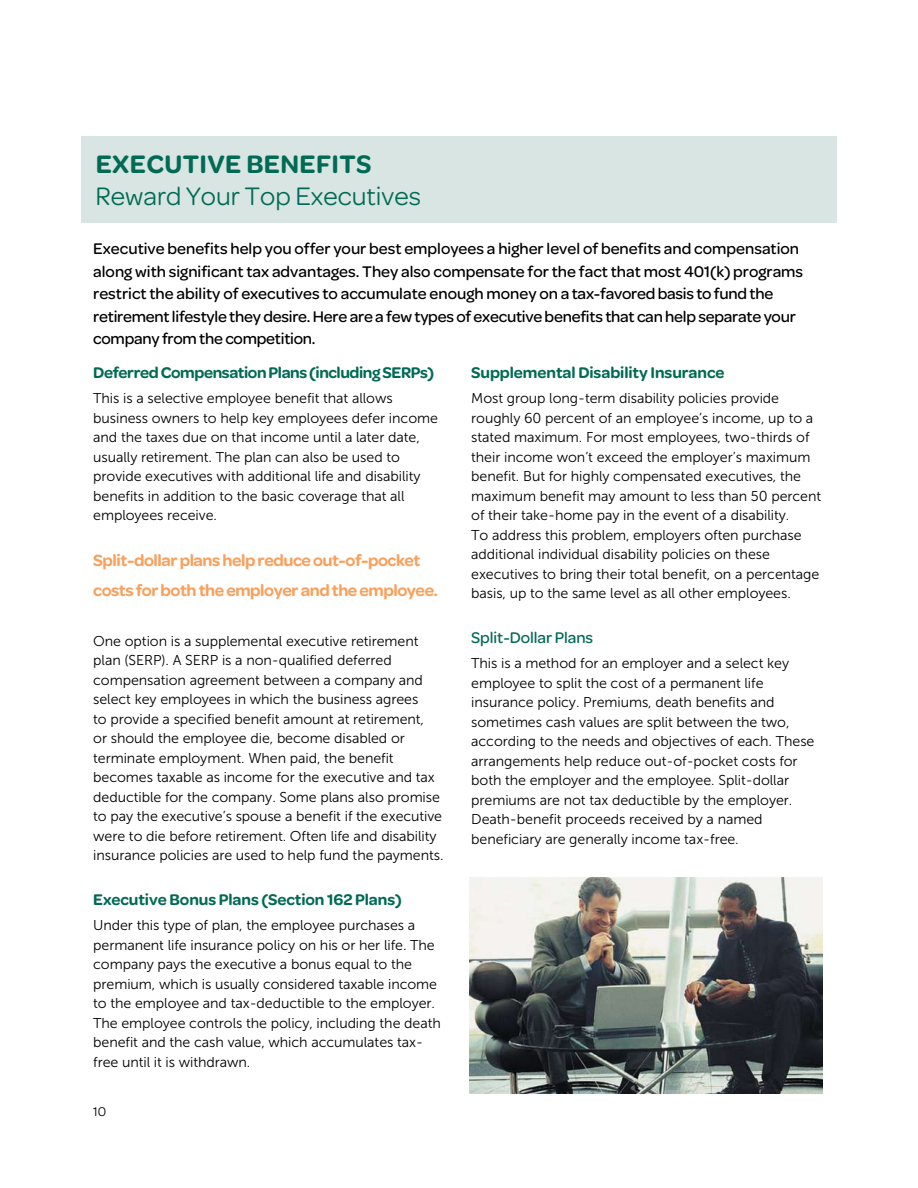
<style>
.page{position:relative;width:918px;height:1188px;background:#fff}
.page>*{position:absolute;margin:0;border:0;box-sizing:border-box;transform-origin:0 0}
.t1{font:27px "Omnes";color:#006a55}
.t2{font:600 27px "Omnes";letter-spacing:.015em;color:#006a55}
.t3{font:600 17.25px/30px "Omnes";letter-spacing:-.025em;color:#f9a05c}
.t4{font:500 16.5px/22.5px "Omnes";color:#000}
.t5{font:600 16.5px "Omnes";letter-spacing:-.005em;color:#006a55}
.t6{font:600 16.5px "Omnes";letter-spacing:-.025em;color:#006a55}
.t7{font:500 16.5px "Omnes";letter-spacing:-.005em;color:#006a55}
.t8{font:14.25px/19.5px "Museo Sans 300";letter-spacing:-.005em;color:#000}
.t9{font:13.5px "Omnes";color:#000}
</style>
<div class="page">
<div style="left:81px;top:136px;width:756px;height:87px;background:#d9e5e2"></div>
<img style="left:470px;top:877px;width:352px;height:216px">
<h1 class="t2" style="left:96px;top:148px;width:277px">EXECUTIVE BENEFITS</h1>
<h1 class="t1" style="left:96px;top:181px;width:327px">Reward Your Top Executives</h1>
<p class="t4" style="left:93px;top:238px;width:712px">Executive benefits help you offer your best employees a higher level of benefits and compensation along with significant tax advantages. They also compensate for the fact that most 401(k) programs restrict the ability of executives to accumulate enough money on a tax-favored basis to fund the retirement lifestyle they desire. Here are a few types of executive benefits that can help separate your company from the competition.</p>
<p class="t6" style="left:93px;top:364px;width:342px">Deferred Compensation Plans (including SERPs)</p>
<p class="t8" style="left:93px;top:389px;width:346px">This is a selective employee benefit that allows business owners to help key employees defer income and the taxes due on that income until a later date, usually retirement. The plan can also be used to provide executives with additional life and disability benefits in addition to the basic coverage that all employees receive.</p>
<p class="t3" style="left:93px;top:546px;width:346px">Split-dollar plans help reduce out-of-pocket costs for both the employer and the employee.</p>
<p class="t8" style="left:93px;top:631px;width:352px">One option is a supplemental executive retirement plan (SERP). A SERP is a non-qualified deferred compensation agreement between a company and select key employees in which the business agrees<br>to provide a specified benefit amount at retirement,<br>or should the employee die, become disabled or terminate employment. When paid, the benefit becomes taxable as income for the executive and tax deductible for the company. Some plans also promise to pay the executive’s spouse a benefit if the executive were to die before retirement. Often life and disability insurance policies are used to help fund the payments.</p>
<p class="t5" style="left:93px;top:891px;width:310px">Executive Bonus Plans (Section 162 Plans)</p>
<p class="t8" style="left:93px;top:916px;width:349px">Under this type of plan, the employee purchases a permanent life insurance policy on his or her life. The company pays the executive a bonus equal to the premium, which is usually considered taxable income to the employee and tax-deductible to the employer.<br>The employee controls the policy, including the death benefit and the cash value, which accumulates tax&shy;free until it is withdrawn.</p>
<p class="t9" style="left:93px;top:1104px;width:15px">10</p>
<p class="t5" style="left:471px;top:364px;width:255px">Supplemental Disability Insurance</p>
<p class="t8" style="left:471px;top:389px;width:352px">Most group long-term disability policies provide roughly 60 percent of an employee’s income, up to a stated maximum. For most employees, two-thirds of their income won’t exceed the employer’s maximum benefit. But for highly compensated executives, the maximum benefit may amount to less than 50 percent of their take-home pay in the event of a disability.<br>To address this problem, employers often purchase additional individual disability policies on these executives to bring their total benefit, on a percentage basis, up to the same level as all other employees.</p>
<p class="t7" style="left:471px;top:629px;width:124px">Split-Dollar Plans</p>
<p class="t8" style="left:471px;top:654px;width:345px">This is a method for an employer and a select key employee to split the cost of a permanent life insurance policy. Premiums, death benefits and sometimes cash values are split between the two, according to the needs and objectives of each. These arrangements help reduce out-of-pocket costs for both the employer and the employee. Split-dollar premiums are not tax deductible by the employer.<br>Death-benefit proceeds received by a named beneficiary are generally income tax-free.</p>
</div>
